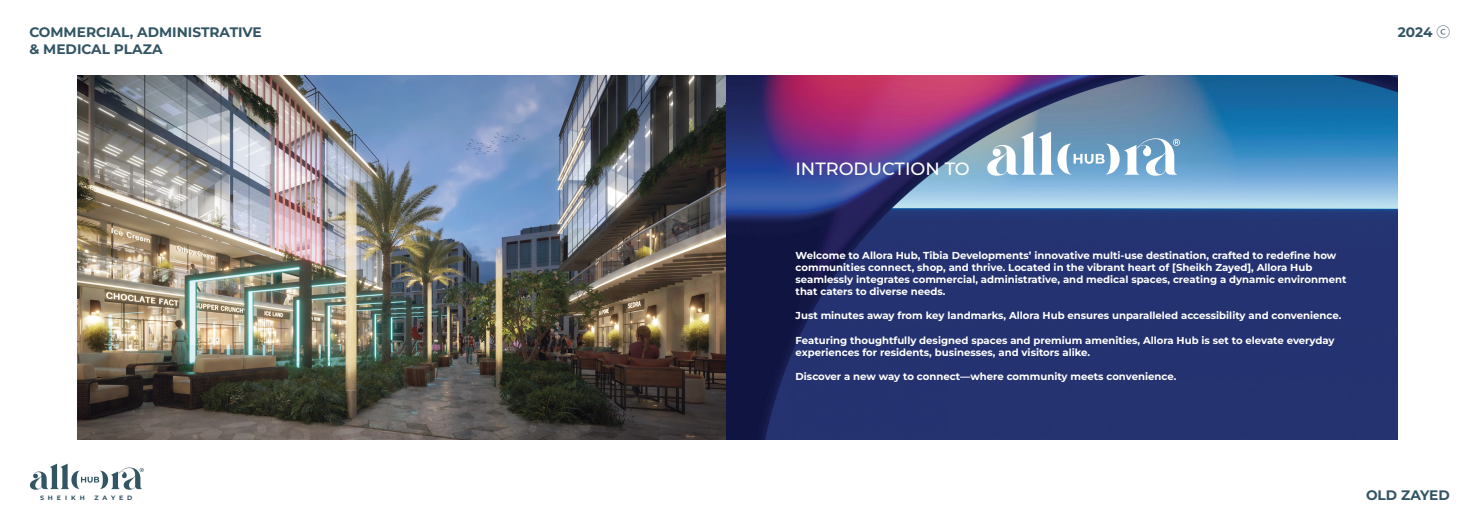
<style>
.page{position:relative;width:1474px;height:521px;background:#fff}
.page>*{position:absolute;margin:0;border:0;box-sizing:border-box;transform-origin:0 0}
.t1{font:500 17.76px "Montserrat";color:#fff}
.t2{font:700 13.74px "Montserrat";color:#325463}
.t3{font:700 10.06px/12.2px "Montserrat";color:#fff}
.t4{font:700 6.3px "Montserrat";letter-spacing:.63em;color:#325463}
.s1{font-family:"Koz Go Pr 6 N";font-weight:400}
</style>
<div class="page">
<img style="left:725px;top:76px;width:672px;height:364px">
<img style="left:77px;top:76px;width:648px;height:364px">
<svg style="left:987px;top:132px;width:192px;height:44px"></svg>
<svg style="left:30px;top:464px;width:114px;height:26px"></svg>
<h2 class="t2" style="left:29px;top:23px;width:234px">COMMERCIAL, ADMINISTRATIVE</h2>
<h2 class="t2" style="left:1397px;top:22px;width:54px">2024 <span class="s1">ⓒ</span></h2>
<h2 class="t2" style="left:29px;top:39px;width:135px">&amp; MEDICAL PLAZA</h2>
<h1 class="t1" style="left:795px;top:156px;width:176px">INTRODUCTION TO</h1>
<p class="t4" style="left:40px;top:493px;width:46px">SHEIKH</p>
<p class="t4" style="left:94px;top:493px;width:39px">ZAYED</p>
<p class="t3" style="left:795px;top:250px;width:552px">Welcome to Allora Hub, Tibia Developments’ innovative multi-use destination, crafted to redefine how communities connect, shop, and thrive. Located in the vibrant heart of [Sheikh Zayed], Allora Hub seamlessly integrates commercial, administrative, and medical spaces, creating a dynamic environment that caters to diverse needs.</p>
<p class="t3" style="left:795px;top:310px;width:547px">Just minutes away from key landmarks, Allora Hub ensures unparalleled accessibility and convenience.</p>
<p class="t3" style="left:795px;top:334px;width:540px">Featuring thoughtfully designed spaces and premium amenities, Allora Hub is set to elevate everyday experiences for residents, businesses, and visitors alike.</p>
<p class="t3" style="left:795px;top:371px;width:382px">Discover a new way to connect—where community meets convenience.</p>
<h2 class="t2" style="left:1365px;top:486px;width:85px">OLD ZAYED</h2>
</div>
